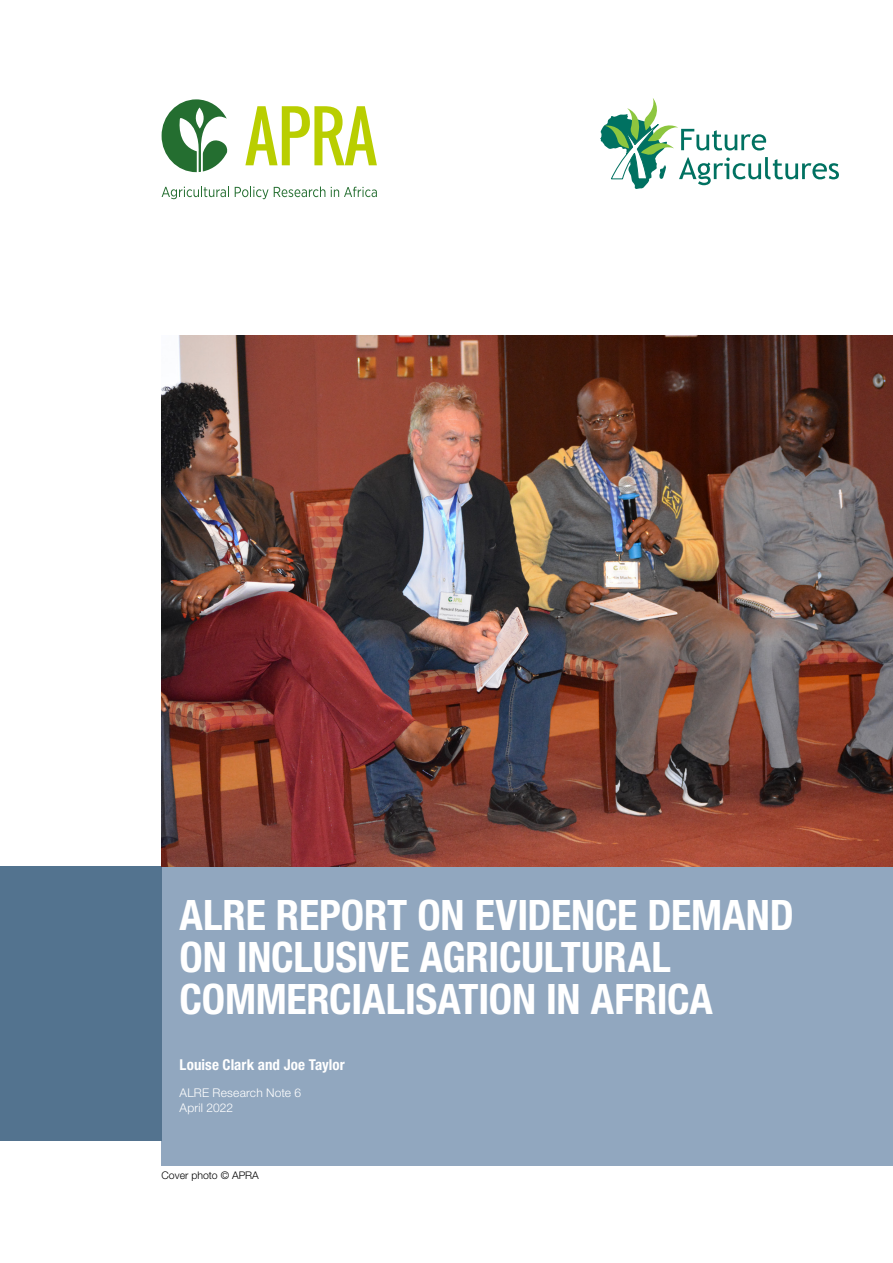
<style>
.page{position:relative;width:893px;height:1263px;background:#fff}
.page>*{position:absolute;margin:0;border:0;box-sizing:border-box;transform-origin:0 0}
.t1{font:700 condensed 42px/42px "Helvetica Neue LT Std";letter-spacing:-.005em;color:#fff}
.t2{font:700 condensed 15px "Helvetica Neue LT Std";letter-spacing:.005em;color:#fff}
.t3{font:300 12px/15px "Helvetica Neue LT Std";letter-spacing:.015em;color:#fff}
.t4{font:300 10.5px "Helvetica Neue LT Std";color:#000}
</style>
<div class="page">
<svg style="left:245px;top:106px;width:132px;height:59px"></svg>
<svg style="left:162px;top:99px;width:66px;height:73px"></svg>
<svg style="left:162px;top:187px;width:67px;height:12px"></svg>
<svg style="left:235px;top:187px;width:90px;height:12px"></svg>
<svg style="left:331px;top:187px;width:46px;height:10px"></svg>
<svg style="left:600px;top:98px;width:239px;height:91px"></svg>
<div style="left:162px;top:867px;width:731px;height:298px;background:#91a7bf"></div>
<div style="left:0;top:867px;width:162px;height:274px;background:#53738f"></div>
<img style="left:162px;top:336px;width:731px;height:530px">
<p class="t1" style="left:180px;top:894px;width:616px">ALRE REPORT ON EVIDENCE DEMAND<br>ON INCLUSIVE AGRICULTURAL<br>COMMERCIALISATION IN AFRICA</p>
<p class="t2" style="left:180px;top:1056px;width:167px">Louise Clark and Joe Taylor</p>
<p class="t3" style="left:180px;top:1085px;width:123px">ALRE Research Note 6<br>April 2022</p>
<p class="t4" style="left:162px;top:1169px;width:99px">Cover photo © APRA</p>
</div>
